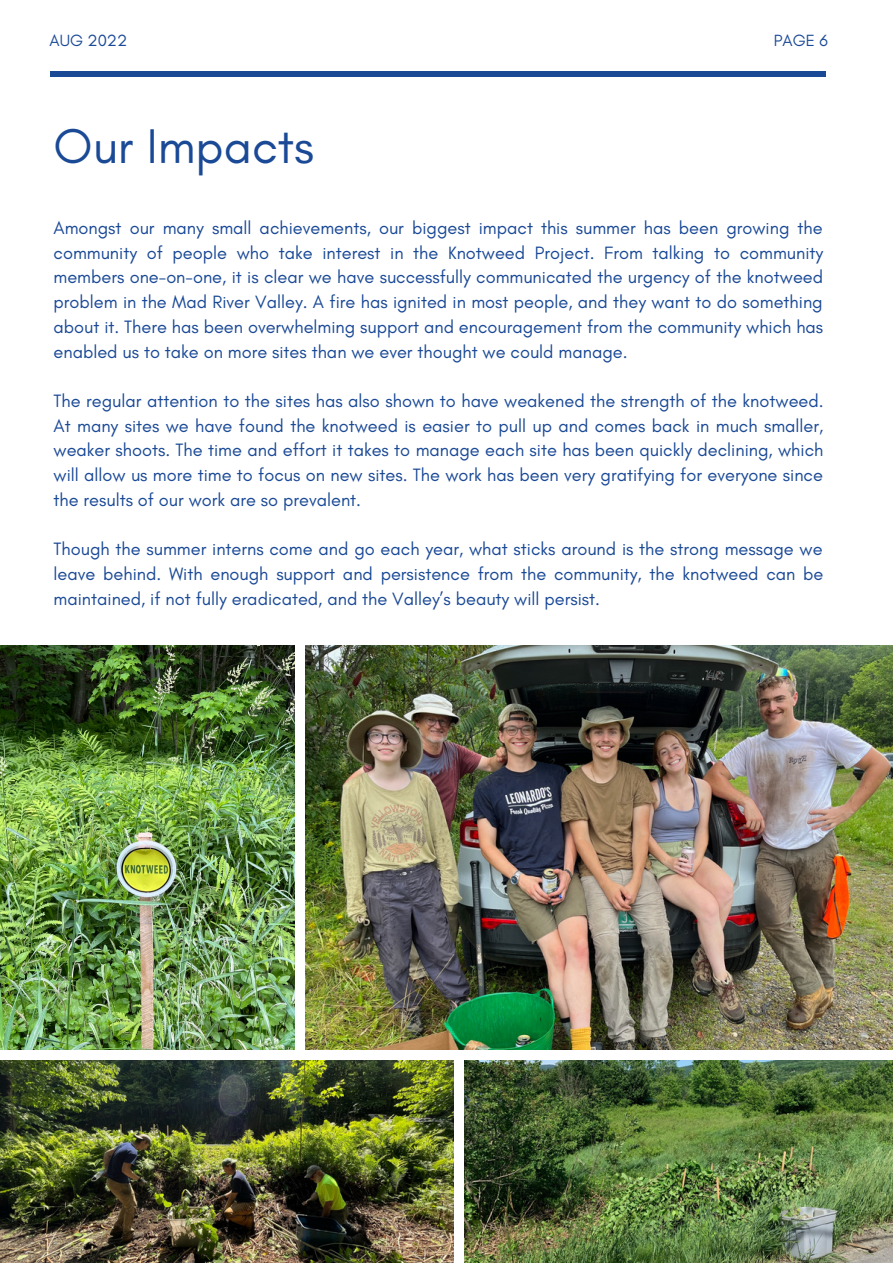
<style>
.page{position:relative;width:893px;height:1264px;background:#fff}
.page>*{position:absolute;margin:0;border:0;box-sizing:border-box;transform-origin:0 0}
.t1{font:49.65px "Glacial Indifference";color:#1a4996}
.t2{font:18.15px/24.8px "Glacial Indifference";color:#1a4996;text-align:justify}
.t3{font:16.5px "Glacial Indifference";color:#1a4996}
</style>
<div class="page">
<img style="left:0;top:646px;width:295px;height:403px">
<img style="left:306px;top:646px;width:586px;height:403px">
<img style="left:0;top:1060px;width:453px;height:202px">
<img style="left:464px;top:1060px;width:428px;height:202px">
<div style="left:51px;top:72px;width:775px;height:5px;background:#1a4996"></div>
<p class="t3" style="left:49px;top:30px;width:79px">AUG 2022</p>
<p class="t3" style="left:773px;top:30px;width:56px">PAGE 6</p>
<h1 class="t1" style="left:54px;top:116px;width:262px">Our Impacts</h1>
<p class="t2" style="left:54px;top:215px;width:771px">Amongst our many small achievements, our biggest impact this summer has been growing the community of people who take interest in the Knotweed Project. From talking to community members one-on-one, it is clear we have successfully communicated the urgency of the knotweed problem in the Mad River Valley. A fire has ignited in most people, and they want to do something about it. There has been overwhelming support and encouragement from the community which has enabled us to take on more sites than we ever thought we could manage.</p>
<p class="t2" style="left:54px;top:388px;width:771px">The regular attention to the sites has also shown to have weakened the strength of the knotweed.<br>At many sites we have found the knotweed is easier to pull up and comes back in much smaller, weaker shoots. The time and effort it takes to manage each site has been quickly declining, which will allow us more time to focus on new sites. The work has been very gratifying for everyone since the results of our work are so prevalent.</p>
<p class="t2" style="left:54px;top:536px;width:771px">Though the summer interns come and go each year, what sticks around is the strong message we leave behind. With enough support and persistence from the community, the knotweed can be maintained, if not fully eradicated, and the Valley’s beauty will persist.</p>
</div>
